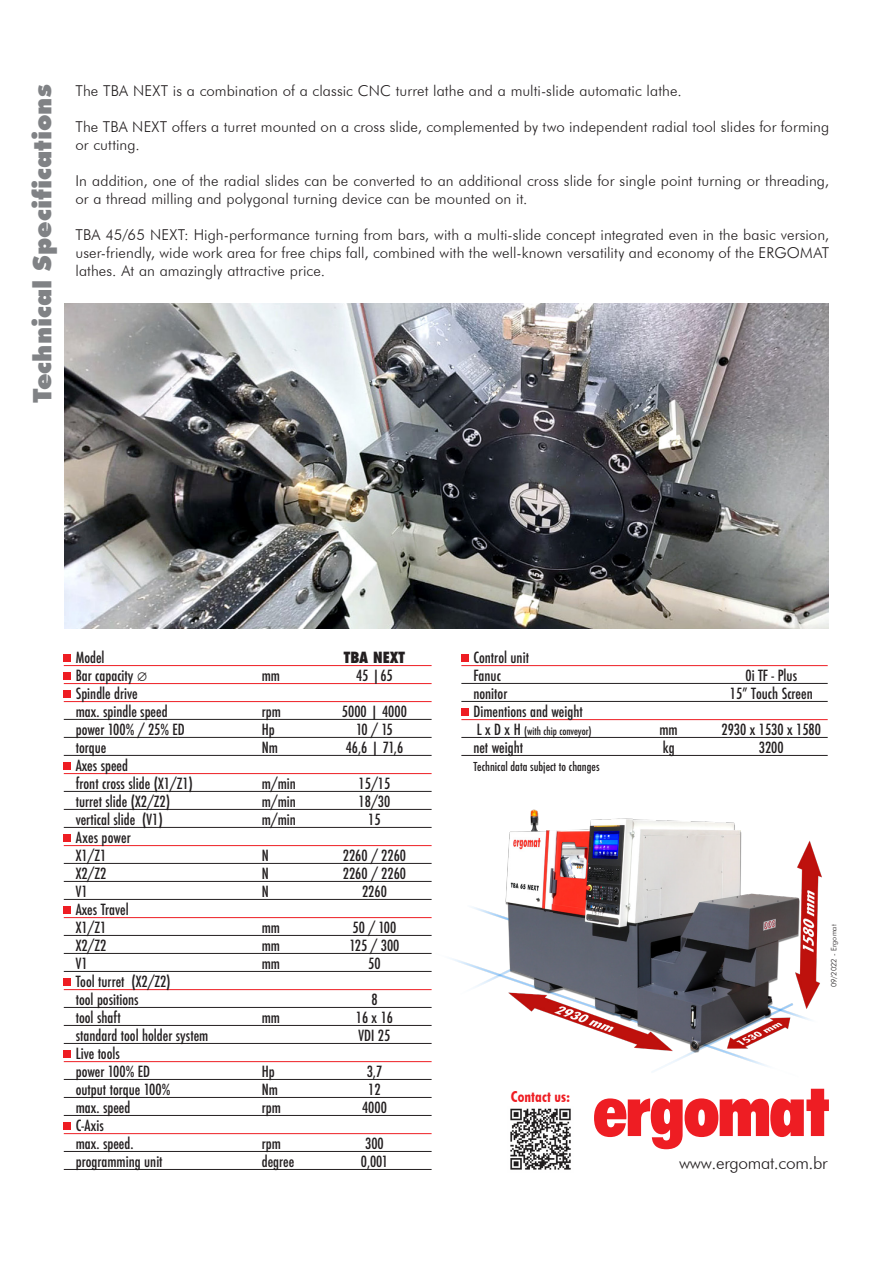
<style>
.page{position:relative;width:893px;height:1263px;background:#fff}
.page>*{position:absolute;margin:0;border:0;box-sizing:border-box;transform-origin:0 0}
.t1{font:900 25.5px "Futura BT";color:#808285}
.t2{font:300 17.25px "Futura BT";letter-spacing:-.02em;color:#231f20}
.t3{font:300 15px/18px "Futura BT";letter-spacing:.005em;color:#231f20}
.t4{font:500 condensed 15px "Futura";color:#231f20}
.t5{font:700 condensed 15px "Futura BT";letter-spacing:.005em;color:#ee1d23}
.t6{font:800 condensed 15px "Futura";color:#231f20}
.t7{font:500 condensed 12px "Futura";color:#231f20}
.t8{font:500 condensed 10.5px "Futura";color:#231f20}
.t9{font:300 7.5px "Futura BT";color:#231f20}
.s1{font-size:15px}
</style>
<div class="page">
<svg style="left:594px;top:1089px;width:235px;height:60px"></svg>
<hr style="left:64px;top:665px;width:368px;height:1px;background:#ee1d23">
<hr style="left:64px;top:683px;width:368px;height:1px;background:#ee1d23">
<hr style="left:64px;top:701px;width:368px;height:1px;background:#ee1d23">
<hr style="left:64px;top:719px;width:368px;height:1px;background:#231f20">
<hr style="left:64px;top:737px;width:368px;height:1px;background:#231f20">
<hr style="left:64px;top:755px;width:368px;height:1px;background:#231f20">
<hr style="left:64px;top:773px;width:368px;height:1px;background:#ee1d23">
<hr style="left:64px;top:791px;width:368px;height:1px;background:#231f20">
<hr style="left:64px;top:809px;width:368px;height:1px;background:#231f20">
<hr style="left:64px;top:827px;width:368px;height:1px;background:#231f20">
<hr style="left:64px;top:845px;width:368px;height:1px;background:#ee1d23">
<hr style="left:64px;top:863px;width:368px;height:1px;background:#231f20">
<hr style="left:64px;top:881px;width:368px;height:1px;background:#231f20">
<hr style="left:64px;top:899px;width:368px;height:1px;background:#231f20">
<hr style="left:64px;top:917px;width:368px;height:1px;background:#ee1d23">
<hr style="left:64px;top:935px;width:368px;height:1px;background:#231f20">
<hr style="left:64px;top:953px;width:368px;height:1px;background:#231f20">
<hr style="left:64px;top:971px;width:368px;height:1px;background:#231f20">
<hr style="left:64px;top:989px;width:368px;height:1px;background:#ee1d23">
<hr style="left:64px;top:1007px;width:368px;height:1px;background:#231f20">
<hr style="left:64px;top:1025px;width:368px;height:1px;background:#231f20">
<hr style="left:64px;top:1043px;width:368px;height:1px;background:#231f20">
<hr style="left:64px;top:1061px;width:368px;height:1px;background:#ee1d23">
<hr style="left:64px;top:1079px;width:368px;height:1px;background:#231f20">
<hr style="left:64px;top:1097px;width:368px;height:1px;background:#231f20">
<hr style="left:64px;top:1115px;width:368px;height:1px;background:#231f20">
<hr style="left:64px;top:1133px;width:368px;height:1px;background:#ee1d23">
<hr style="left:64px;top:1151px;width:368px;height:1px;background:#231f20">
<hr style="left:64px;top:1169px;width:368px;height:1px;background:#231f20">
<div style="left:64px;top:654px;width:7px;height:7px;background:#ee1d23"></div>
<div style="left:64px;top:672px;width:7px;height:7px;background:#ee1d23"></div>
<div style="left:64px;top:690px;width:7px;height:7px;background:#ee1d23"></div>
<div style="left:64px;top:762px;width:7px;height:7px;background:#ee1d23"></div>
<div style="left:64px;top:834px;width:7px;height:7px;background:#ee1d23"></div>
<div style="left:64px;top:906px;width:7px;height:7px;background:#ee1d23"></div>
<div style="left:64px;top:978px;width:7px;height:7px;background:#ee1d23"></div>
<div style="left:64px;top:1050px;width:7px;height:7px;background:#ee1d23"></div>
<div style="left:64px;top:1122px;width:7px;height:7px;background:#ee1d23"></div>
<img style="left:64px;top:304px;width:765px;height:324px">
<hr style="left:461px;top:665px;width:367px;height:1px;background:#ee1d23">
<hr style="left:461px;top:683px;width:367px;height:1px;background:#231f20">
<hr style="left:461px;top:701px;width:367px;height:1px;background:#231f20">
<hr style="left:461px;top:719px;width:367px;height:1px;background:#ee1d23">
<hr style="left:461px;top:737px;width:367px;height:1px;background:#231f20">
<hr style="left:461px;top:755px;width:367px;height:1px;background:#231f20">
<div style="left:461px;top:654px;width:7px;height:8px;background:#ee1d23"></div>
<div style="left:461px;top:708px;width:7px;height:8px;background:#ee1d23"></div>
<img style="left:450px;top:809px;width:372px;height:263px">
<img style="left:510px;top:1108px;width:61px;height:62px">
<p class="t1" style="left:27px;top:403px;width:320px;rotate:-90deg">Technical Specifications</p>
<p class="t3" style="left:75px;top:82px;width:608px">The TBA NEXT is a combination of a classic CNC turret lathe and a multi-slide automatic lathe.</p>
<p class="t3" style="left:75px;top:118px;width:755px">The TBA NEXT offers a turret mounted on a cross slide, complemented by two independent radial tool slides for forming or cutting.</p>
<p class="t3" style="left:75px;top:172px;width:755px">In addition, one of the radial slides can be converted to an additional cross slide for single point turning or threading, or a thread milling and polygonal turning device can be mounted on it.</p>
<p class="t3" style="left:75px;top:226px;width:755px;text-align:justify">TBA 45/65 NEXT: High-performance turning from bars, with a multi-slide concept integrated even in the basic version, user-friendly, wide work area for free chips fall, combined with the well-known versatility and economy of the ERGOMAT lathes. At an amazingly attractive price.</p>
<p class="t4" style="left:76px;top:648px;width:30px">Model</p>
<p class="t6" style="left:344px;top:647px;width:63px">TBA NEXT</p>
<p class="t4" style="left:76px;top:666px;width:73px">Bar capacity ∅</p>
<p class="t4" style="left:262px;top:666px;width:20px">mm</p>
<p class="t4" style="left:356px;top:666px;width:38px">45 |65</p>
<p class="t4" style="left:76px;top:684px;width:63px">Spindle drive</p>
<p class="t4" style="left:76px;top:702px;width:93px">max. spindle speed</p>
<p class="t4" style="left:262px;top:702px;width:21px">rpm</p>
<p class="t4" style="left:342px;top:702px;width:66px">5000 | 4000</p>
<p class="t4" style="left:76px;top:720px;width:111px">power 100% / 25% ED</p>
<p class="t4" style="left:262px;top:720px;width:14px">Hp</p>
<p class="t4" style="left:356px;top:720px;width:38px">10 / 15</p>
<p class="t4" style="left:76px;top:738px;width:32px">torque</p>
<p class="t4" style="left:262px;top:738px;width:18px">Nm</p>
<p class="t4" style="left:346px;top:738px;width:59px">46,6 | 71,6</p>
<p class="t4" style="left:76px;top:756px;width:54px">Axes speed</p>
<p class="t4" style="left:76px;top:774px;width:119px">front cross slide (X1/Z1)</p>
<p class="t4" style="left:262px;top:774px;width:36px">m/min</p>
<p class="t4" style="left:359px;top:774px;width:33px">15/15</p>
<p class="t4" style="left:76px;top:792px;width:96px">turret slide (X2/Z2)</p>
<p class="t4" style="left:262px;top:792px;width:36px">m/min</p>
<p class="t4" style="left:359px;top:792px;width:33px">18/30</p>
<p class="t4" style="left:76px;top:810px;width:88px">vertical slide (V1)</p>
<p class="t4" style="left:262px;top:810px;width:36px">m/min</p>
<p class="t4" style="left:368px;top:810px;width:14px">15</p>
<p class="t4" style="left:76px;top:828px;width:57px">Axes power</p>
<p class="t4" style="left:76px;top:846px;width:32px">X1/Z1</p>
<p class="t4" style="left:262px;top:846px;width:9px">N</p>
<p class="t4" style="left:343px;top:846px;width:65px">2260 / 2260</p>
<p class="t4" style="left:76px;top:864px;width:32px">X2/Z2</p>
<p class="t4" style="left:262px;top:864px;width:9px">N</p>
<p class="t4" style="left:343px;top:864px;width:65px">2260 / 2260</p>
<p class="t4" style="left:76px;top:882px;width:13px">V1</p>
<p class="t4" style="left:262px;top:882px;width:9px">N</p>
<p class="t4" style="left:362px;top:882px;width:26px">2260</p>
<p class="t4" style="left:76px;top:900px;width:55px">Axes Travel</p>
<p class="t4" style="left:76px;top:918px;width:32px">X1/Z1</p>
<p class="t4" style="left:262px;top:918px;width:20px">mm</p>
<p class="t4" style="left:352px;top:918px;width:45px">50 / 100</p>
<p class="t4" style="left:76px;top:936px;width:32px">X2/Z2</p>
<p class="t4" style="left:262px;top:936px;width:20px">mm</p>
<p class="t4" style="left:349px;top:936px;width:51px">125 / 300</p>
<p class="t4" style="left:76px;top:954px;width:13px">V1</p>
<p class="t4" style="left:262px;top:954px;width:20px">mm</p>
<p class="t4" style="left:368px;top:954px;width:14px">50</p>
<p class="t4" style="left:76px;top:972px;width:96px">Tool turret (X2/Z2)</p>
<p class="t4" style="left:76px;top:990px;width:64px">tool positions</p>
<p class="t4" style="left:371px;top:990px;width:8px">8</p>
<p class="t4" style="left:76px;top:1008px;width:47px">tool shaft</p>
<p class="t4" style="left:262px;top:1008px;width:20px">mm</p>
<p class="t4" style="left:356px;top:1008px;width:39px">16 x 16</p>
<p class="t4" style="left:76px;top:1026px;width:134px">standard tool holder system</p>
<p class="t4" style="left:359px;top:1026px;width:33px">VDI 25</p>
<p class="t4" style="left:76px;top:1044px;width:46px">Live tools</p>
<p class="t4" style="left:76px;top:1062px;width:76px">power 100% ED</p>
<p class="t4" style="left:262px;top:1062px;width:14px">Hp</p>
<p class="t4" style="left:367px;top:1062px;width:17px">3,7</p>
<p class="t4" style="left:76px;top:1080px;width:96px">output torque 100%</p>
<p class="t4" style="left:262px;top:1080px;width:18px">Nm</p>
<p class="t4" style="left:368px;top:1080px;width:14px">12</p>
<p class="t4" style="left:76px;top:1098px;width:56px">max. speed</p>
<p class="t4" style="left:262px;top:1098px;width:21px">rpm</p>
<p class="t4" style="left:362px;top:1098px;width:26px">4000</p>
<p class="t4" style="left:76px;top:1116px;width:29px">C-Axis</p>
<p class="t4" style="left:76px;top:1134px;width:59px">max. speed.</p>
<p class="t4" style="left:262px;top:1134px;width:21px">rpm</p>
<p class="t4" style="left:365px;top:1134px;width:20px">300</p>
<p class="t4" style="left:76px;top:1152px;width:88px">programming unit</p>
<p class="t4" style="left:262px;top:1152px;width:34px">degree</p>
<p class="t4" style="left:361px;top:1152px;width:29px">0,001</p>
<p class="t4" style="left:473px;top:648px;width:57px">Control unit</p>
<p class="t4" style="left:473px;top:666px;width:29px">Fanuc</p>
<p class="t4" style="left:745px;top:666px;width:53px">0i TF - Plus</p>
<p class="t4" style="left:473px;top:684px;width:36px">nonitor</p>
<p class="t4" style="left:730px;top:684px;width:84px">15” Touch Screen</p>
<p class="t4" style="left:473px;top:702px;width:111px">Dimentions and weight</p>
<p class="t8" style="left:477px;top:724px;width:116px"><span class="s1">L x D x H</span> (with chip conveyor)</p>
<p class="t4" style="left:659px;top:720px;width:20px">mm</p>
<p class="t4" style="left:721px;top:720px;width:101px">2930 x 1530 x 1580</p>
<p class="t4" style="left:473px;top:738px;width:51px">net weight</p>
<p class="t4" style="left:663px;top:738px;width:13px">kg</p>
<p class="t4" style="left:759px;top:738px;width:26px">3200</p>
<p class="t7" style="left:473px;top:759px;width:128px">Technical data subject to changes</p>
<p class="t5" style="left:511px;top:1087px;width:61px">Contact us:</p>
<p class="t9" style="left:829px;top:987px;width:64px;rotate:-90deg">09/2022 - Ergomat</p>
<p class="t2" style="left:679px;top:1152px;width:150px">www.ergomat.com.br</p>
</div>
